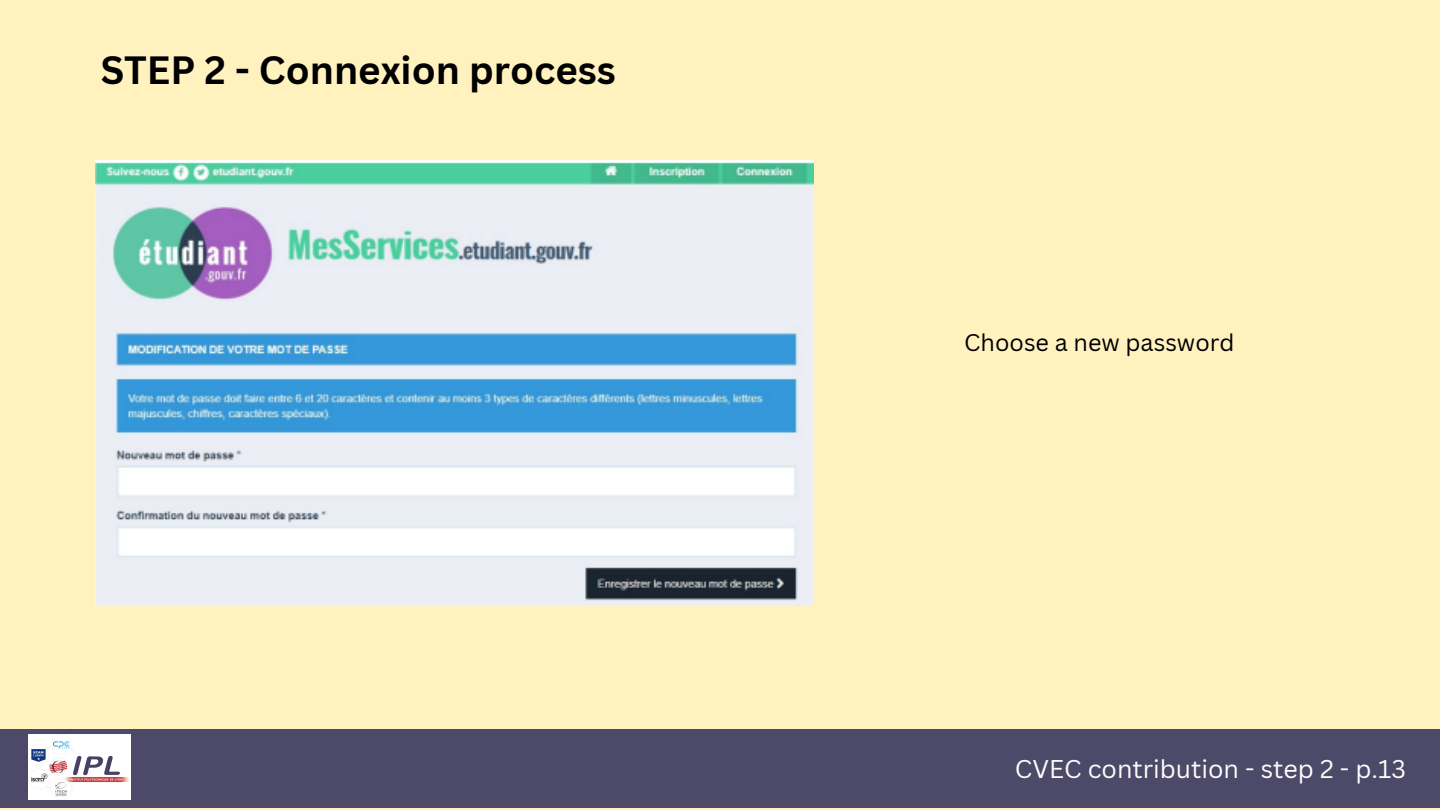
<style>
.page{position:relative;width:1440px;height:810px;background:#fff2bf}
.page>*{position:absolute;margin:0;border:0;box-sizing:border-box;transform-origin:0 0}
.t1{font:700 38.4px "Canva Sans";color:#000}
.t2{font:25px "Canva Sans";color:#fdfcfc}
.t3{font:23.4px "Canva Sans";color:#000}
</style>
<div class="page">
<div style="left:0;top:729px;width:1439px;height:78px;background:#4c4a68"></div>
<img style="left:29px;top:734px;width:101px;height:66px">
<img style="left:96px;top:160px;width:717px;height:446px">
<h1 class="t1" style="left:101px;top:43px;width:517px">STEP 2 - Connexion process</h1>
<p class="t3" style="left:964px;top:326px;width:272px">Choose a new password</p>
<p class="t2" style="left:1015px;top:751px;width:393px">CVEC contribution - step 2 - p.13</p>
</div>
